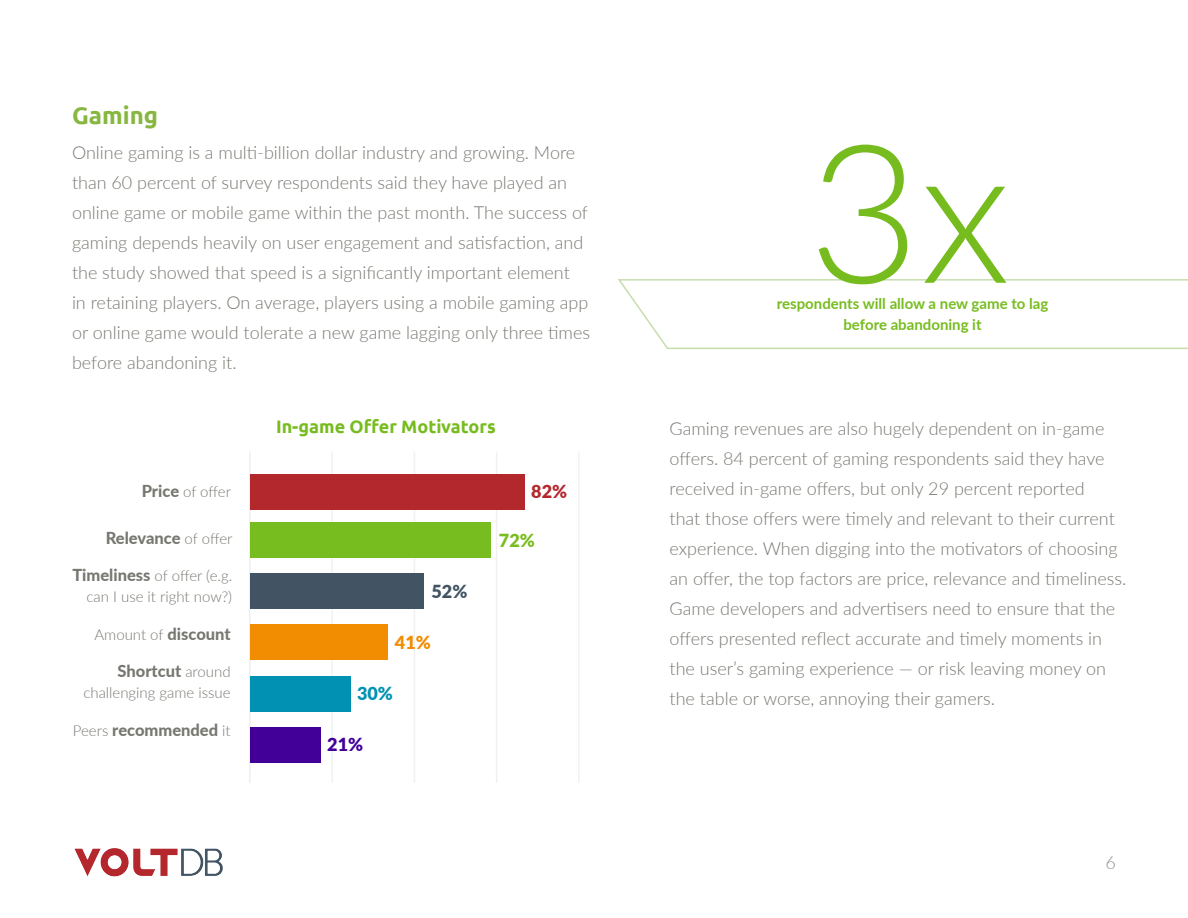
<style>
.page{position:relative;width:1188px;height:918px;background:#fff}
.page>*{position:absolute;margin:0;border:0;box-sizing:border-box;transform-origin:0 0}
.t1{font:700 24px "Ubuntu";color:#87b741}
.t2{font:300 18px/30px "Lato";color:#777771}
.t3{font:700 18px "Ubuntu";color:#77bc1f}
.t4{font:900 18px "Lato";color:#b3282d}
.t5{font:900 18px "Lato";color:#420099}
.t6{font:900 18px "Lato";color:#0091b3}
.t7{font:900 18px "Lato";color:#f28c00}
.t8{font:900 18px "Lato";color:#425463}
.t9{font:900 18px "Lato";color:#78bd1f}
.t10{font:300 18px "Lato";color:#908f88}
.t11{font:800 16.5px "Lato";color:#777771}
.t12{font:300 15px/21px "Lato";color:#777771;text-align:right}
.t13{font:700 15px "Lato";color:#77bc1f}
.s1{font-weight:800;font-size:16.5px}
.s2{font-weight:300;font-size:15px}
</style>
<div class="page">
<img style="left:74px;top:848px;width:149px;height:29px">
<hr style="left:414px;top:452px;width:1px;height:331px;background:#dcdddf">
<hr style="left:331px;top:452px;width:2px;height:331px;background:#dcdddf">
<hr style="left:496px;top:452px;width:1px;height:331px;background:#dcdddf">
<svg style="left:618px;top:145px;width:570px;height:204px"></svg>
<hr style="left:249px;top:452px;width:2px;height:331px;background:#dcdddf">
<div style="left:250px;top:474px;width:274px;height:36px;background:#b3282d"></div>
<div style="left:250px;top:727px;width:70px;height:36px;background:#420099"></div>
<div style="left:250px;top:676px;width:101px;height:36px;background:#0091b3"></div>
<div style="left:250px;top:624px;width:137px;height:36px;background:#f28c00"></div>
<div style="left:250px;top:573px;width:174px;height:36px;background:#425463"></div>
<div style="left:250px;top:522px;width:241px;height:36px;background:#78bd1f"></div>
<hr style="left:578px;top:452px;width:2px;height:331px;background:#dcdddf">
<p class="t1" style="left:72px;top:101px;width:88px">Gaming</p>
<p class="t2" style="left:72px;top:137px;width:520px">Online gaming is a multi-billion dollar industry and growing. More than 60 percent of survey respondents said they have played an online game or mobile game within the past month. The success of gaming depends heavily on user engagement and satisfaction, and the study showed that speed is a significantly important element<br>in retaining players. On average, players using a mobile gaming app or online game would tolerate a new game lagging only three times before abandoning it.</p>
<p class="t12" style="left:142px;top:480px;width:91px"><span class="s1">Price</span> of offer</p>
<p class="t11" style="left:106px;top:525px;width:128px">Relevance <span class="s2">of offer</span></p>
<p class="t12" style="left:72px;top:565px;width:161px"><span class="s1">Timeliness</span> of offer (e.g. can I use it right now?)</p>
<p class="t12" style="left:94px;top:623px;width:138px">Amount of <span class="s1">discount</span></p>
<p class="t11" style="left:118px;top:659px;width:115px">Shortcut <span class="s2">around</span></p>
<p class="t12" style="left:83px;top:682px;width:149px">challenging game issue</p>
<p class="t11" style="left:73px;top:718px;width:159px"><span class="s2">Peers</span> recommended <span class="s2">it</span></p>
<p class="t3" style="left:276px;top:416px;width:221px">In-game Offer Motivators</p>
<p class="t4" style="left:531px;top:478px;width:37px">82%</p>
<p class="t8" style="left:432px;top:577px;width:37px">52%</p>
<p class="t7" style="left:395px;top:629px;width:37px">41%</p>
<p class="t6" style="left:357px;top:680px;width:37px">30%</p>
<p class="t5" style="left:327px;top:731px;width:37px">21%</p>
<p class="t9" style="left:499px;top:526px;width:37px">72%</p>
<p class="t13" style="left:777px;top:292px;width:273px">respondents will allow a new game to lag</p>
<p class="t13" style="left:843px;top:313px;width:140px">before abandoning it</p>
<p class="t2" style="left:670px;top:413px;width:458px">Gaming revenues are also hugely dependent on in-game offers. 84 percent of gaming respondents said they have received in-game offers, but only 29 percent reported<br>that those offers were timely and relevant to their current experience. When digging into the motivators of choosing an offer, the top factors are price, relevance and timeliness.<br>Game developers and advertisers need to ensure that the offers presented reflect accurate and timely moments in the user’s gaming experience — or risk leaving money on the table or worse, annoying their gamers.</p>
<p class="t10" style="left:1106px;top:850px;width:12px">6</p>
</div>
